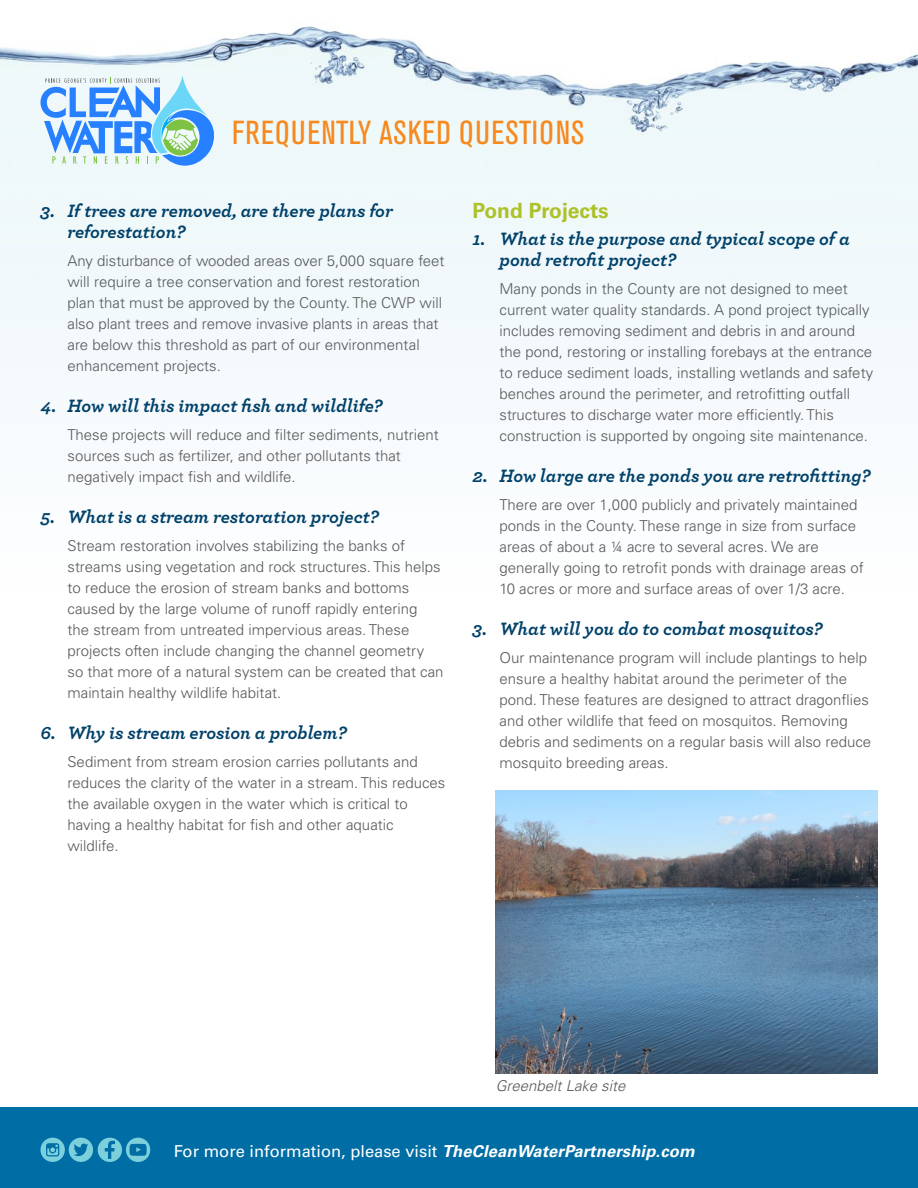
<style>
.page{position:relative;width:918px;height:1188px;background:#fff}
.page>*{position:absolute;margin:0;border:0;box-sizing:border-box;transform-origin:0 0}
.t1{font:condensed 33px "Akzidenz Grotesk BE";letter-spacing:.03em;color:#f6891f}
.head{font:700 21px "Univers LT Std";color:#adc128}
.FAQ-question{font:italic 700 18.75px/21px "Archer";color:#00416a}
.t2{font:16.5px "Univers LT Std";color:#fff}
.FAQ-answer{font:300 15px/21px "Univers LT Std";color:#57585a}
.FAQ-answer-2{font:italic 300 15px "Univers LT Std";color:#57585a}
.s1{font-weight:700;font-style:italic}
</style>
<div class="page">
<img style="left:0;top:26px;width:918px;height:347px">
<svg style="left:41px;top:76px;width:178px;height:90px"></svg>
<div style="left:0;top:1107px;width:918px;height:81px;background:#006ea5"></div>
<svg style="left:40px;top:1138px;width:110px;height:24px"></svg>
<img style="left:496px;top:791px;width:382px;height:282px">
<h1 class="t1" style="left:232px;top:115px;width:354px">FREQUENTLY ASKED QUESTIONS</h1>
<p class="FAQ-question" style="left:68px;top:199px;width:327px;text-indent:-27px">3. If trees are removed, are there plans for reforestation?</p>
<p class="FAQ-answer" style="left:68px;top:250px;width:378px">Any disturbance of wooded areas over 5,000 square feet will require a tree conservation and forest restoration plan that must be approved by the County. The CWP will also plant trees and remove invasive plants in areas that are below this threshold as part of our environmental enhancement projects.</p>
<p class="FAQ-question" style="left:40px;top:394px;width:344px">4. How will this impact fish and wildlife?</p>
<p class="FAQ-answer" style="left:68px;top:424px;width:373px">These projects will reduce and filter sediments, nutrient sources such as fertilizer, and other pollutants that negatively impact fish and wildlife.</p>
<p class="FAQ-question" style="left:40px;top:505px;width:340px">5. What is a stream restoration project?</p>
<p class="FAQ-answer" style="left:68px;top:535px;width:378px">Stream restoration involves stabilizing the banks of streams using vegetation and rock structures. This helps to reduce the erosion of stream banks and bottoms caused by the large volume of runoff rapidly entering<br>the stream from untreated impervious areas. These projects often include changing the channel geometry so that more of a natural system can be created that can maintain healthy wildlife habitat.</p>
<p class="FAQ-question" style="left:40px;top:721px;width:308px">6. Why is stream erosion a problem?</p>
<p class="FAQ-answer" style="left:68px;top:751px;width:379px">Sediment from stream erosion carries pollutants and reduces the clarity of the water in a stream. This reduces the available oxygen in the water which is critical to having a healthy habitat for fish and other aquatic wildlife.</p>
<p class="head" style="left:472px;top:198px;width:138px">Pond Projects</p>
<p class="FAQ-question" style="left:500px;top:227px;width:352px;text-indent:-27px">1. What is the purpose and typical scope of a pond retrofit project?</p>
<p class="FAQ-answer" style="left:500px;top:278px;width:375px">Many ponds in the County are not designed to meet current water quality standards. A pond project typically includes removing sediment and debris in and around the pond, restoring or installing forebays at the entrance to reduce sediment loads, installing wetlands and safety benches around the perimeter, and retrofitting outfall structures to discharge water more efficiently. This construction is supported by ongoing site maintenance.</p>
<p class="FAQ-question" style="left:472px;top:464px;width:400px">2. How large are the ponds you are retrofitting?</p>
<p class="FAQ-answer" style="left:500px;top:494px;width:366px">There are over 1,000 publicly and privately maintained ponds in the County. These range in size from surface areas of about a ¼ acre to several acres. We are generally going to retrofit ponds with drainage areas of 10 acres or more and surface areas of over 1/3 acre.</p>
<p class="FAQ-question" style="left:472px;top:617px;width:352px">3. What will you do to combat mosquitos?</p>
<p class="FAQ-answer" style="left:500px;top:647px;width:373px">Our maintenance program will include plantings to help ensure a healthy habitat around the perimeter of the pond. These features are designed to attract dragonflies and other wildlife that feed on mosquitos. Removing debris and sediments on a regular basis will also reduce mosquito breeding areas.</p>
<p class="FAQ-answer-2" style="left:496px;top:1077px;width:131px">Greenbelt Lake site</p>
<p class="t2" style="left:174px;top:1141px;width:522px">For more information, please visit <span class="s1">TheCleanWaterPartnership.com</span></p>
</div>
